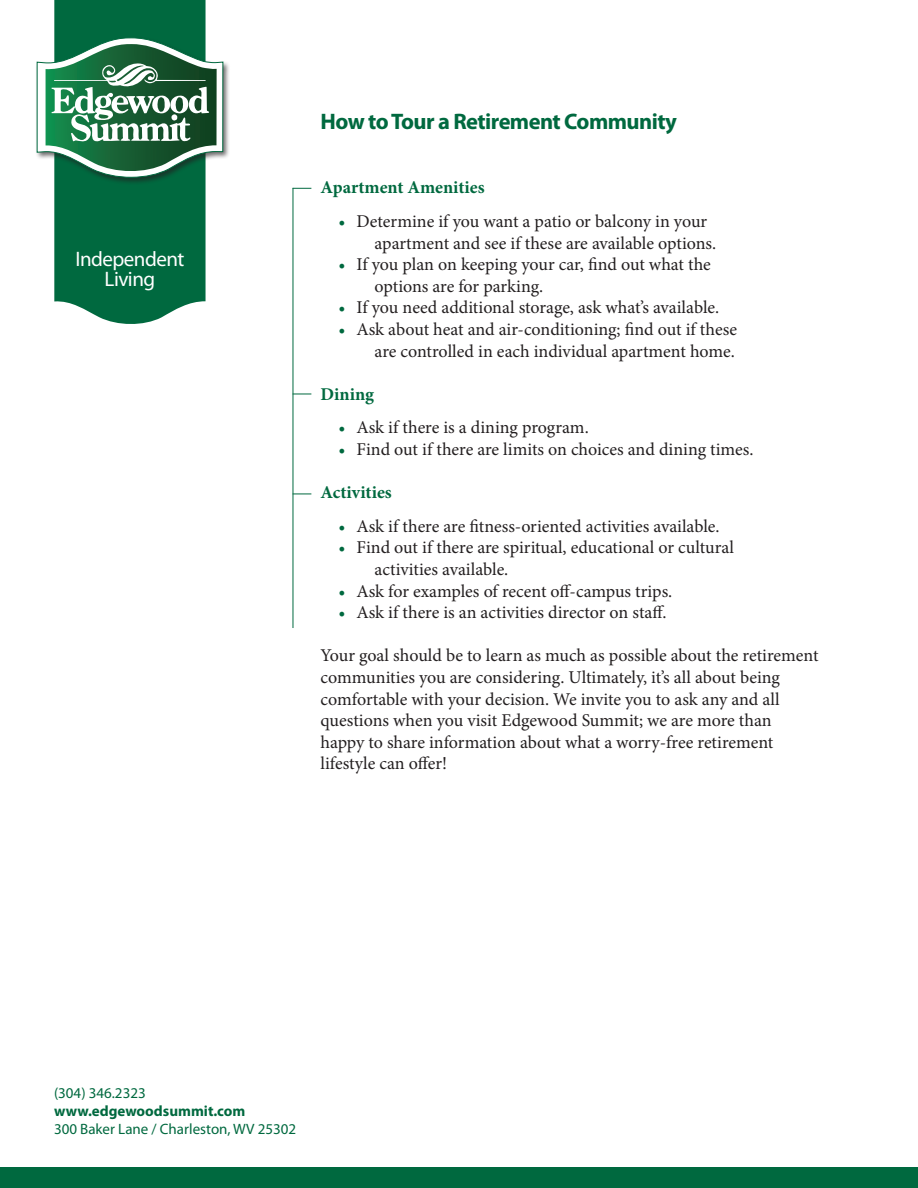
<style>
.page{position:relative;width:918px;height:1188px;background:#fff}
.page>*{position:absolute;margin:0;border:0;box-sizing:border-box;transform-origin:0 0}
.t1{font:700 22.5px "Myriad Pro";letter-spacing:-.025em;color:#00693f}
.t2{font:21px "Myriad Pro";letter-spacing:-.025em;color:#fff}
.t3{font:18px/21.6px "Minion Pro";letter-spacing:-.005em;color:#231f20}
.t4{font:700 18px "Minion Pro";color:#00693f}
.t5{font:15px "Myriad Pro";color:#00693f}
.t6{font:700 15px "Myriad Pro";color:#00693f}
.s1{color:#00693f}
</style>
<div class="page">
<hr style="left:293px;top:188px;width:1px;height:440px;background:#00693f">
<svg style="left:293px;top:188px;width:18px;height:1px"></svg>
<svg style="left:293px;top:394px;width:18px;height:1px"></svg>
<svg style="left:293px;top:494px;width:18px;height:1px"></svg>
<div style="left:0;top:1168px;width:918px;height:20px;background:#00693f"></div>
<svg style="left:54px;top:185px;width:152px;height:139px;background:#15754e"></svg>
<div style="left:35px;top:36px;width:196px;height:149px;background:#231f20;opacity:.65"></div>
<svg style="left:37px;top:0;width:186px;height:178px"></svg>
<p class="t2" style="left:75px;top:246px;width:111px">Independent</p>
<p class="t2" style="left:105px;top:266px;width:52px">Living</p>
<p class="t1" style="left:321px;top:106px;width:358px">How to Tour a Retirement Community</p>
<p class="t4" style="left:321px;top:175px;width:166px">Apartment Amenities</p>
<p class="t3" style="left:375px;top:211px;width:343px;text-indent:-36px"><span class="s1">•</span> Determine if you want a patio or balcony in your apartment and see if these are available options.</p>
<p class="t3" style="left:375px;top:254px;width:338px;text-indent:-36px"><span class="s1">•</span> If you plan on keeping your car, find out what the options are for parking.</p>
<p class="t3" style="left:339px;top:297px;width:382px"><span class="s1">•</span> If you need additional storage, ask what’s available.</p>
<p class="t3" style="left:339px;top:319px;width:400px;text-align:right"><span class="s1">•</span> Ask about heat and air-conditioning; find out if these are controlled in each individual apartment home.</p>
<p class="t4" style="left:321px;top:381px;width:55px">Dining</p>
<p class="t3" style="left:339px;top:417px;width:252px"><span class="s1">•</span> Ask if there is a dining program.</p>
<p class="t3" style="left:339px;top:439px;width:417px"><span class="s1">•</span> Find out if there are limits on choices and dining times.</p>
<p class="t4" style="left:321px;top:480px;width:73px">Activities</p>
<p class="t3" style="left:339px;top:515px;width:383px"><span class="s1">•</span> Ask if there are fitness-oriented activities available.</p>
<p class="t3" style="left:375px;top:537px;width:361px;text-indent:-36px"><span class="s1">•</span> Find out if there are spiritual, educational or cultural activities available.</p>
<p class="t3" style="left:339px;top:580px;width:335px"><span class="s1">•</span> Ask for examples of recent off-campus trips.</p>
<p class="t3" style="left:339px;top:602px;width:329px"><span class="s1">•</span> Ask if there is an activities director on staff.</p>
<p class="t3" style="left:321px;top:645px;width:499px">Your goal should be to learn as much as possible about the retirement</p>
<p class="t3" style="left:321px;top:667px;width:461px">communities you are considering. Ultimately, it’s all about being</p>
<p class="t3" style="left:321px;top:688px;width:461px">comfortable with your decision. We invite you to ask any and all</p>
<p class="t3" style="left:321px;top:710px;width:453px">questions when you visit Edgewood Summit; we are more than</p>
<p class="t3" style="left:321px;top:731px;width:454px">happy to share information about what a worry-free retirement</p>
<p class="t3" style="left:321px;top:753px;width:128px">lifestyle can offer!</p>
<p class="t5" style="left:54px;top:1084px;width:93px">(304) 346.2323</p>
<p class="t6" style="left:54px;top:1101px;width:193px">www.edgewoodsummit.com</p>
<p class="t5" style="left:54px;top:1120px;width:244px">300 Baker Lane / Charleston, WV 25302</p>
</div>
